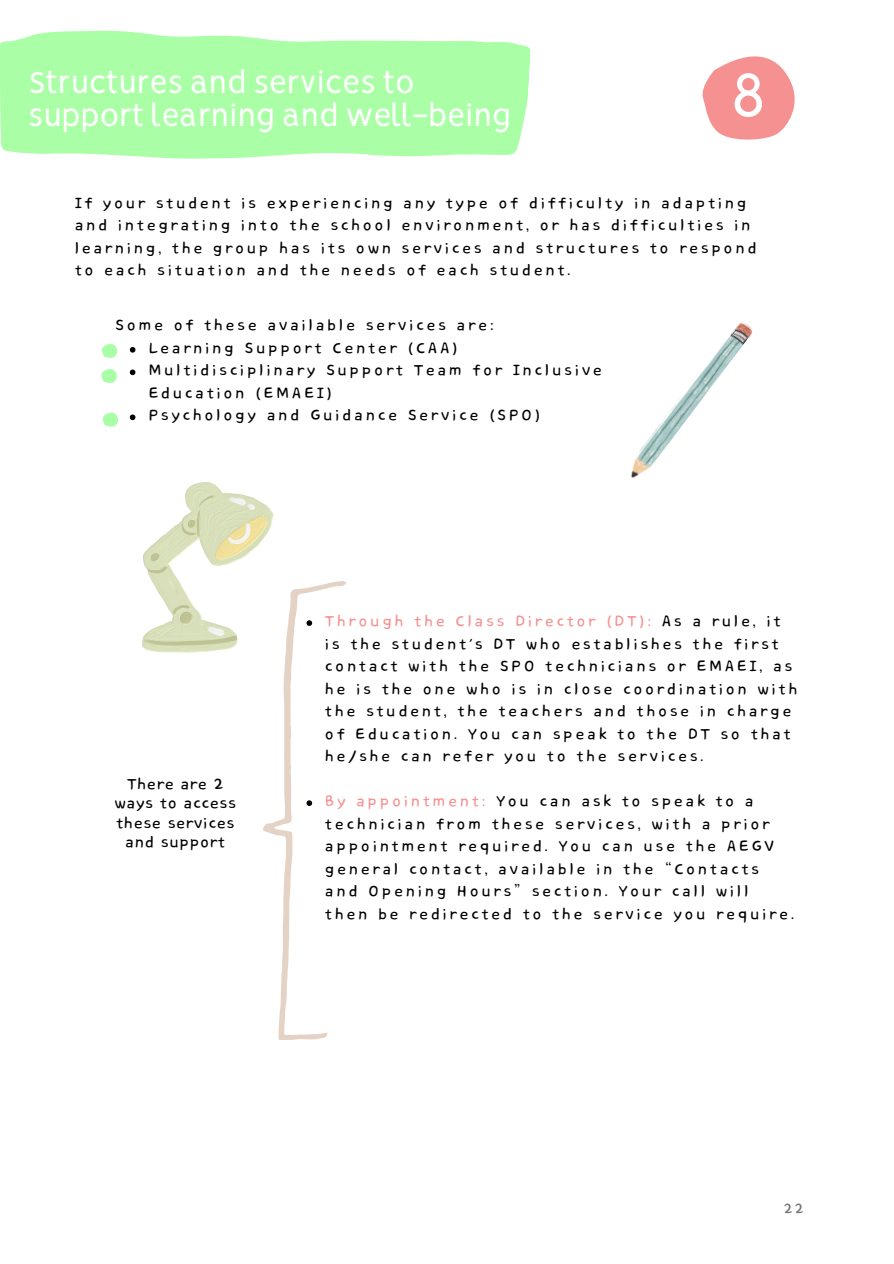
<style>
.page{position:relative;width:894px;height:1264px;background:#fff}
.page>*{position:absolute;margin:0;border:0;box-sizing:border-box;transform-origin:0 0}
.t1{font:78.45px "RTL Sondos Bold";color:#fff}
.t2{font:37.5px/32.7px "RTL Sondos Regular";color:#fff}
.t3{font:19.5px/22.5px "Core Bandi Face";letter-spacing:.1em;color:#000}
.t4{font:19.5px/19.2px "Core Bandi Face";color:#000;text-align:center}
.t5{font:18px "Core Bandi Face";color:#767676}
.s1{color:#f69191}
</style>
<div class="page">
<svg style="left:702px;top:56px;width:93px;height:84px"></svg>
<svg style="left:263px;top:581px;width:83px;height:459px"></svg>
<svg style="left:0;top:30px;width:531px;height:129px;background:#b2ffaf"></svg>
<svg style="left:130px;top:347px;width:5px;height:5px"></svg>
<svg style="left:130px;top:369px;width:5px;height:6px"></svg>
<svg style="left:130px;top:414px;width:5px;height:6px"></svg>
<svg style="left:102px;top:412px;width:16px;height:15px"></svg>
<svg style="left:101px;top:369px;width:16px;height:14px"></svg>
<svg style="left:102px;top:344px;width:16px;height:14px"></svg>
<img style="left:631px;top:322px;width:122px;height:156px">
<img style="left:143px;top:482px;width:130px;height:170px">
<p class="t2" style="left:28px;top:62px;width:484px">Structures and services to support learning and well-being</p>
<p class="t1" style="left:729px;top:39px;width:39px">8</p>
<p class="t3" style="left:75px;top:192px;width:684px">If your student is experiencing any type of difficulty in adapting and integrating into the school environment, or has difficulties in learning, the group has its own services and structures to respond to each situation and the needs of each student.</p>
<p class="t3" style="left:115px;top:315px;width:380px">Some of these available services are:</p>
<p class="t3" style="left:148px;top:337px;width:311px">Learning Support Center (CAA)</p>
<p class="t3" style="left:148px;top:360px;width:455px">Multidisciplinary Support Team for Inclusive<br>Education (EMAEI)</p>
<p class="t3" style="left:148px;top:405px;width:394px">Psychology and Guidance Service (SPO)</p>
<p class="t4" style="left:127px;top:775px;width:98px">There are 2</p>
<p class="t4" style="left:114px;top:794px;width:124px">ways to access these services and support</p>
<h1 class="t3" style="left:325px;top:610px;width:474px"><span class="s1">Through the Class Director (DT):</span> As a rule, it is the student's DT who establishes the first contact with the SPO technicians or EMAEI, as he is the one who is in close coordination with the student, the teachers and those in charge of Education. You can speak to the DT so that he/she can refer you to the services.</h1>
<p class="t3" style="left:325px;top:790px;width:471px"><span class="s1">By appointment:</span> You can ask to speak to a technician from these services, with a prior appointment required. You can use the AEGV general contact, available in the “Contacts and Opening Hours” section. Your call will then be redirected to the service you require.</p>
<p class="t5" style="left:783px;top:1199px;width:22px">22</p>
</div>
